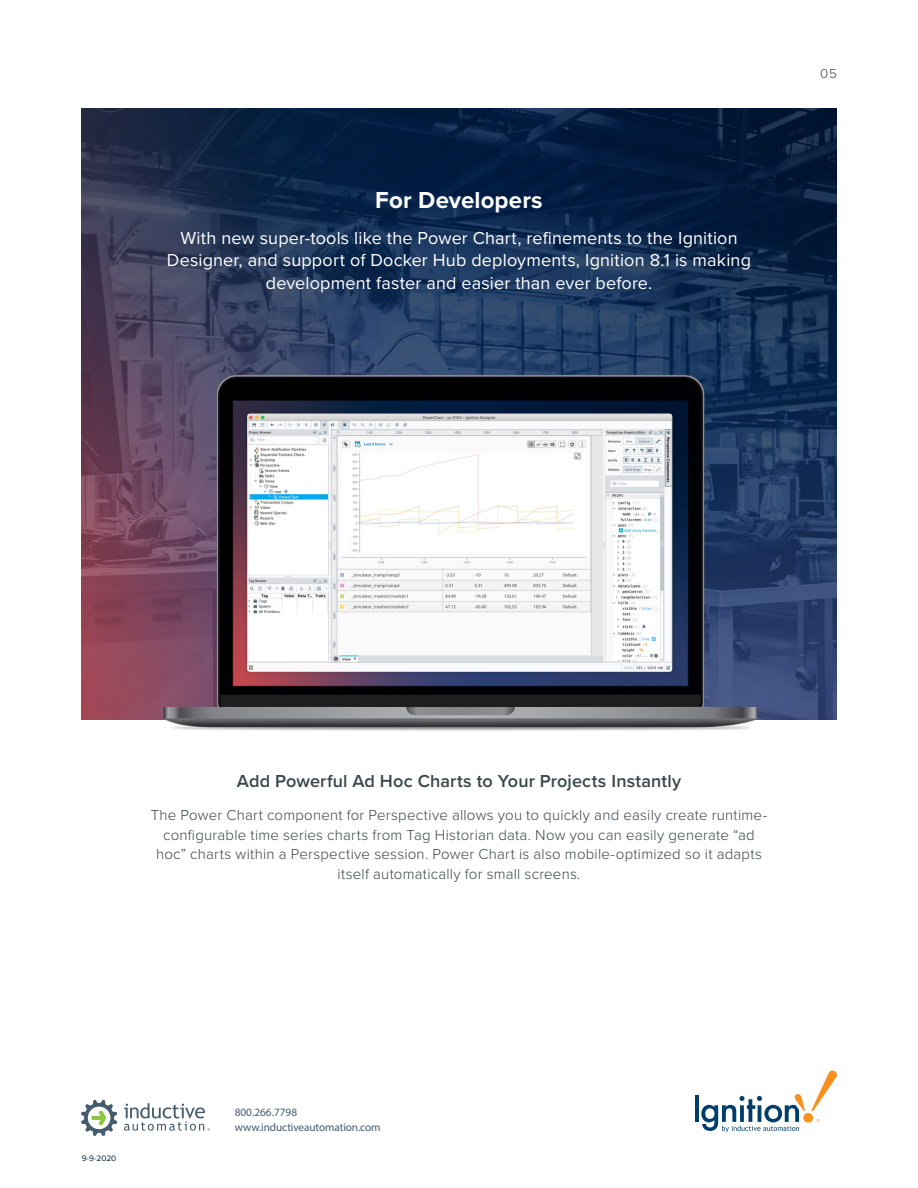
<style>
.page{position:relative;width:918px;height:1188px;background:#fff}
.page>*{position:absolute;margin:0;border:0;box-sizing:border-box;transform-origin:0 0}
.t1{font:700 24px "Proxima Nova";letter-spacing:.005em;color:#fff}
.t2{font:18px/22.5px "Proxima Nova";letter-spacing:.01em;color:#fff;text-align:center}
.t3{font:600 18px "Proxima Nova";letter-spacing:.005em;color:#39464b}
.t4{font:300 15px/19.5px "Proxima Nova";letter-spacing:.015em;color:#39464b;text-align:center}
.t5{font:300 13.5px "Proxima Nova";color:#39464b}
.t6{font:11.25px/14.9px "Myriad Pro";letter-spacing:-.01em;color:#445c6d}
.t7{font:8.25px "Proxima Nova";color:#002143}
</style>
<div class="page">
<hr style="left:695px;top:1096px;width:3px;height:26px;background:#003e69">
<svg style="left:811px;top:1071px;width:26px;height:40px"></svg>
<svg style="left:701px;top:1094px;width:104px;height:38px"></svg>
<div style="left:803px;top:1113px;width:10px;height:10px;background:#f7901e;border-radius:50%"></div>
<svg style="left:124px;top:1103px;width:86px;height:28px"></svg>
<svg style="left:81px;top:1100px;width:36px;height:36px"></svg>
<img style="left:81px;top:108px;width:756px;height:611px">
<img style="left:144px;top:348px;width:632px;height:383px">
<h1 class="t1" style="left:375px;top:182px;width:169px">For Developers</h1>
<p class="t2" style="left:167px;top:226px;width:586px">With new super-tools like the Power Chart, refinements to the Ignition<br>Designer, and support of Docker Hub deployments, Ignition 8.1 is making development faster and easier than ever before.</p>
<p class="t5" style="left:820px;top:64px;width:18px">05</p>
<p class="t3" style="left:237px;top:768px;width:446px">Add Powerful Ad Hoc Charts to Your Projects Instantly</p>
<p class="t4" style="left:151px;top:805px;width:618px">The Power Chart component for Perspective allows you to quickly and easily create runtime&shy;configurable time series charts from Tag Historian data. Now you can easily generate “ad hoc” charts within a Perspective session. Power Chart is also mobile-optimized so it adapts itself automatically for small screens.</p>
<p class="t7" style="left:82px;top:1152px;width:36px">9-9-2020</p>
<p class="t6" style="left:235px;top:1105px;width:147px">800.266.7798 www.inductiveautomation.com</p>
</div>
